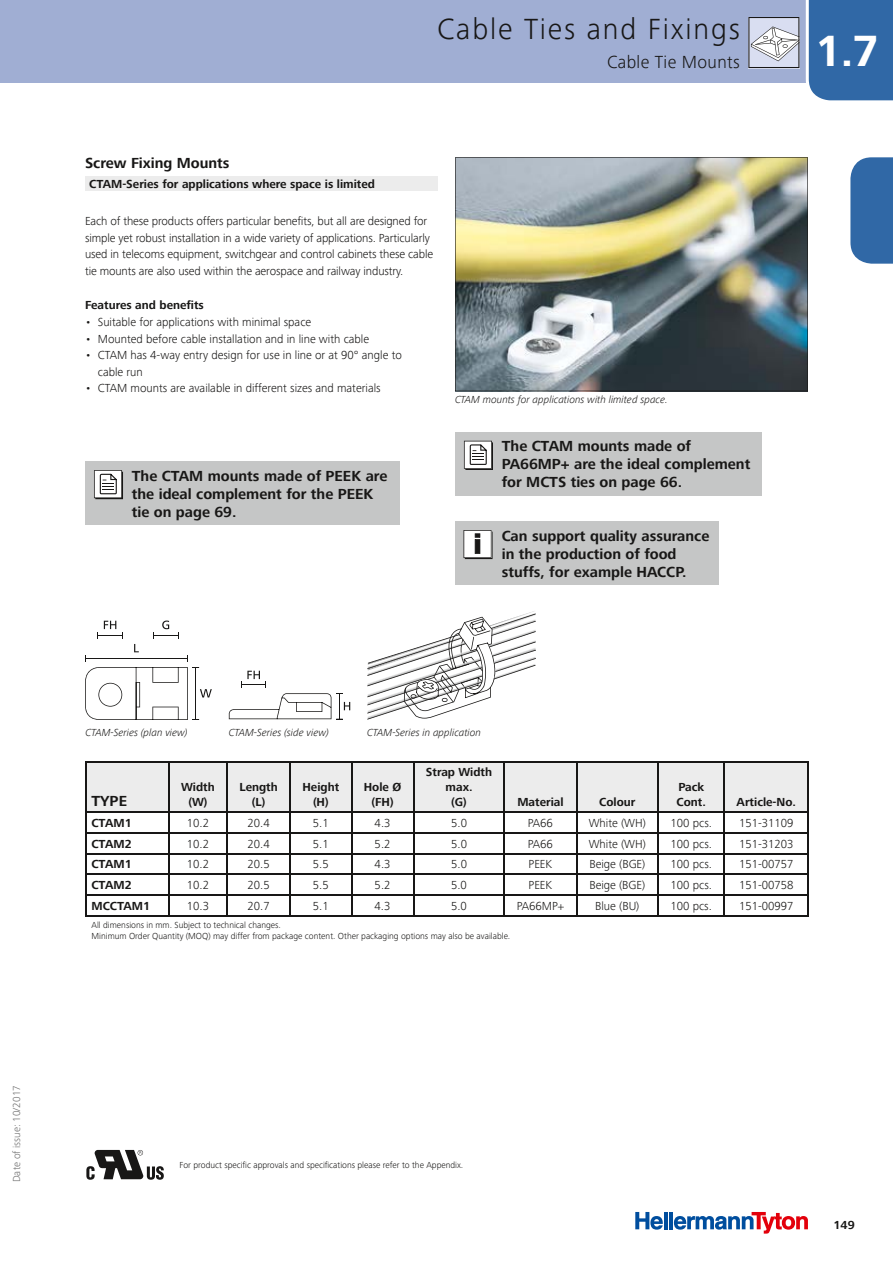
<style>
.page{position:relative;width:893px;height:1263px;background:#fff}
.page>*{position:absolute;margin:0;border:0;box-sizing:border-box;transform-origin:0 0}
.t1{font:700 45px "Frutiger Next LTW1 G";color:#fff}
.t2{font:300 30px "Frutiger Next LTW1 G";letter-spacing:.06em;color:#181716}
.t3{font:300 18px "Frutiger Next LTW1 G";letter-spacing:.02em;color:#181716}
.t4{font:700 15px/18px "Frutiger Next LTW1 G";color:#181716}
.t5{font:300 12px/16.5px "Frutiger Next LTW1 G";letter-spacing:-.01em;color:#181716}
.t6{font:700 12px/15px "Frutiger Next LTW1 G";color:#181716;text-align:center}
.t7{font:italic 300 10.5px "Frutiger Next LTW1 G";color:#181716}
.t8{font:300 10.5px "Frutiger Next LTW1 G";color:#6e6e6e}
.t9{font:300 9px/10.5px "Frutiger Next LTW1 G";color:#181716}
</style>
<div class="page">
<div style="left:0;top:0;width:808px;height:82px;background:#a0aed3"></div>
<div style="left:806px;top:0;width:87px;height:101px;background:#3068a6"></div>
<svg style="left:850px;top:157px;width:43px;height:107px;background:#3b70ab"></svg>
<hr style="left:664px;top:1212px;width:4px;height:17px;background:#004e9e">
<hr style="left:669px;top:1212px;width:4px;height:17px;background:#004e9e">
<svg style="left:635px;top:1212px;width:28px;height:17px"></svg>
<svg style="left:674px;top:1212px;width:134px;height:21px"></svg>
<svg style="left:748px;top:17px;width:51px;height:51px;background:#c8cad5"></svg>
<img style="left:455px;top:157px;width:353px;height:234px">
<svg style="left:86px;top:1150px;width:78px;height:30px"></svg>
<div style="left:85px;top:177px;width:353px;height:14px;background:#ececec"></div>
<hr style="left:85px;top:761px;width:84px;height:1px;background:#181716">
<hr style="left:169px;top:761px;width:58px;height:1px;background:#181716">
<hr style="left:227px;top:761px;width:63px;height:1px;background:#181716">
<hr style="left:290px;top:761px;width:62px;height:1px;background:#181716">
<hr style="left:352px;top:761px;width:62px;height:1px;background:#181716">
<hr style="left:414px;top:761px;width:90px;height:1px;background:#181716">
<hr style="left:504px;top:761px;width:72px;height:1px;background:#181716">
<hr style="left:576px;top:761px;width:82px;height:1px;background:#181716">
<hr style="left:658px;top:761px;width:66px;height:1px;background:#181716">
<hr style="left:724px;top:761px;width:85px;height:1px;background:#181716">
<svg style="left:85px;top:762px;width:724px;height:153px"></svg>
<hr style="left:85px;top:915px;width:84px;height:1px;background:#181716">
<hr style="left:169px;top:915px;width:58px;height:1px;background:#181716">
<hr style="left:227px;top:915px;width:63px;height:1px;background:#181716">
<hr style="left:290px;top:915px;width:62px;height:1px;background:#181716">
<hr style="left:352px;top:915px;width:62px;height:1px;background:#181716">
<hr style="left:414px;top:915px;width:90px;height:1px;background:#181716">
<hr style="left:504px;top:915px;width:72px;height:1px;background:#181716">
<hr style="left:576px;top:915px;width:82px;height:1px;background:#181716">
<hr style="left:658px;top:915px;width:66px;height:1px;background:#181716">
<hr style="left:724px;top:915px;width:85px;height:1px;background:#181716">
<svg style="left:367px;top:611px;width:169px;height:108px"></svg>
<svg style="left:85px;top:620px;width:127px;height:100px"></svg>
<svg style="left:229px;top:671px;width:121px;height:49px"></svg>
<div style="left:455px;top:432px;width:306px;height:64px;background:#c5c6c6"></div>
<svg style="left:464px;top:441px;width:29px;height:29px"></svg>
<div style="left:85px;top:461px;width:315px;height:64px;background:#c5c6c6"></div>
<svg style="left:94px;top:470px;width:29px;height:29px"></svg>
<div style="left:455px;top:521px;width:264px;height:64px;background:#c5c6c6"></div>
<svg style="left:463px;top:530px;width:30px;height:29px"></svg>
<p class="t8" style="left:11px;top:1182px;width:98px;rotate:-90deg">Date of issue: 10/2017</p>
<p class="t4" style="left:85px;top:155px;width:146px">Screw Fixing Mounts</p>
<p class="t6" style="left:89px;top:177px;width:287px">CTAM-Series for applications where space is limited</p>
<h2 class="t2" style="left:437px;top:11px;width:304px">Cable Ties and Fixings</h2>
<h3 class="t3" style="left:607px;top:51px;width:134px">Cable Tie Mounts</h3>
<p class="t5" style="left:85px;top:213px;width:350px">Each of these products offers particular benefits, but all are designed for simple yet robust installation in a wide variety of applications. Particularly used in telecoms equipment, switchgear and control cabinets these cable tie mounts are also used within the aerospace and railway industry.</p>
<p class="t6" style="left:85px;top:298px;width:120px">Features and benefits</p>
<p class="t5" style="left:85px;top:314px;width:228px">• Suitable for applications with minimal space</p>
<p class="t5" style="left:85px;top:330px;width:286px">• Mounted before cable installation and in line with cable</p>
<p class="t5" style="left:98px;top:347px;width:306px;text-indent:-13px">• CTAM has 4-way entry design for use in line or at 90° angle to cable run</p>
<p class="t5" style="left:85px;top:380px;width:297px">• CTAM mounts are available in different sizes and materials</p>
<p class="t4" style="left:132px;top:467px;width:257px">The CTAM mounts made of PEEK are the ideal complement for the PEEK tie on page 69.</p>
<p class="t7" style="left:455px;top:394px;width:214px">CTAM mounts for applications with limited space.</p>
<p class="t4" style="left:502px;top:438px;width:250px">The CTAM mounts made of<br>PA66MP+ are the ideal complement for MCTS ties on page 66.</p>
<p class="t4" style="left:502px;top:527px;width:209px">Can support quality assurance in the production of food stuffs, for example HACCP.</p>
<h1 class="t1" style="left:815px;top:25px;width:65px">1.7</h1>
<p class="t7" style="left:86px;top:726px;width:104px">CTAM-Series (plan view)</p>
<p class="t7" style="left:229px;top:726px;width:102px">CTAM-Series (side view)</p>
<p class="t7" style="left:367px;top:726px;width:115px">CTAM-Series in application</p>
<p class="t4" style="left:92px;top:793px;width:37px">TYPE</p>
<p class="t6" style="left:181px;top:780px;width:35px">Width (W)</p>
<p class="t6" style="left:239px;top:780px;width:40px">Length (L)</p>
<p class="t6" style="left:302px;top:780px;width:38px">Height (H)</p>
<p class="t6" style="left:364px;top:780px;width:39px">Hole Ø (FH)</p>
<p class="t6" style="left:426px;top:765px;width:68px">Strap Width max.<br>(G)</p>
<p class="t6" style="left:517px;top:795px;width:48px">Material</p>
<p class="t6" style="left:599px;top:795px;width:38px">Colour</p>
<p class="t6" style="left:676px;top:780px;width:31px;text-align:left">Pack<br>Cont.</p>
<p class="t6" style="left:737px;top:795px;width:61px">Article-No.</p>
<p class="t6" style="left:92px;top:816px;width:42px">CTAM1</p>
<p class="t5" style="left:187px;top:815px;width:24px">10.2</p>
<p class="t5" style="left:247px;top:815px;width:24px">20.4</p>
<p class="t5" style="left:313px;top:815px;width:17px">5.1</p>
<p class="t5" style="left:375px;top:815px;width:17px">4.3</p>
<p class="t5" style="left:451px;top:815px;width:17px">5.0</p>
<p class="t5" style="left:528px;top:815px;width:27px">PA66</p>
<p class="t5" style="left:589px;top:815px;width:59px">White (WH)</p>
<p class="t5" style="left:670px;top:815px;width:43px">100 pcs.</p>
<p class="t5" style="left:739px;top:815px;width:56px">151-31109</p>
<p class="t6" style="left:92px;top:836px;width:42px">CTAM2</p>
<p class="t5" style="left:187px;top:835px;width:24px">10.2</p>
<p class="t5" style="left:247px;top:835px;width:24px">20.4</p>
<p class="t5" style="left:313px;top:835px;width:17px">5.1</p>
<p class="t5" style="left:375px;top:835px;width:17px">5.2</p>
<p class="t5" style="left:451px;top:835px;width:17px">5.0</p>
<p class="t5" style="left:528px;top:835px;width:27px">PA66</p>
<p class="t5" style="left:589px;top:835px;width:59px">White (WH)</p>
<p class="t5" style="left:670px;top:835px;width:43px">100 pcs.</p>
<p class="t5" style="left:739px;top:835px;width:56px">151-31203</p>
<p class="t6" style="left:92px;top:857px;width:42px">CTAM1</p>
<p class="t5" style="left:187px;top:856px;width:24px">10.2</p>
<p class="t5" style="left:247px;top:856px;width:24px">20.5</p>
<p class="t5" style="left:313px;top:856px;width:17px">5.5</p>
<p class="t5" style="left:375px;top:856px;width:17px">4.3</p>
<p class="t5" style="left:451px;top:856px;width:17px">5.0</p>
<p class="t5" style="left:529px;top:856px;width:25px">PEEK</p>
<p class="t5" style="left:589px;top:856px;width:57px">Beige (BGE)</p>
<p class="t5" style="left:670px;top:856px;width:43px">100 pcs.</p>
<p class="t5" style="left:739px;top:856px;width:56px">151-00757</p>
<p class="t6" style="left:92px;top:878px;width:42px">CTAM2</p>
<p class="t5" style="left:187px;top:877px;width:24px">10.2</p>
<p class="t5" style="left:247px;top:877px;width:24px">20.5</p>
<p class="t5" style="left:313px;top:877px;width:17px">5.5</p>
<p class="t5" style="left:375px;top:877px;width:17px">5.2</p>
<p class="t5" style="left:451px;top:877px;width:17px">5.0</p>
<p class="t5" style="left:529px;top:877px;width:25px">PEEK</p>
<p class="t5" style="left:589px;top:877px;width:57px">Beige (BGE)</p>
<p class="t5" style="left:670px;top:877px;width:43px">100 pcs.</p>
<p class="t5" style="left:739px;top:877px;width:56px">151-00758</p>
<p class="t6" style="left:92px;top:898px;width:60px">MCCTAM1</p>
<p class="t5" style="left:187px;top:897px;width:24px">10.3</p>
<p class="t5" style="left:247px;top:897px;width:24px">20.7</p>
<p class="t5" style="left:313px;top:897px;width:17px">5.1</p>
<p class="t5" style="left:375px;top:897px;width:17px">4.3</p>
<p class="t5" style="left:451px;top:897px;width:17px">5.0</p>
<p class="t5" style="left:517px;top:897px;width:49px">PA66MP+</p>
<p class="t5" style="left:595px;top:897px;width:46px">Blue (BU)</p>
<p class="t5" style="left:670px;top:897px;width:43px">100 pcs.</p>
<p class="t5" style="left:739px;top:897px;width:56px">151-00997</p>
<p class="t9" style="left:92px;top:920px;width:420px">All dimensions in mm. Subject to technical changes.<br>Minimum Order Quantity (MOQ) may differ from package content. Other packaging options may also be available.</p>
<p class="t9" style="left:180px;top:1160px;width:285px">For product specific approvals and specifications please refer to the Appendix.</p>
<p class="t6" style="left:833px;top:1218px;width:23px">149</p>
</div>
